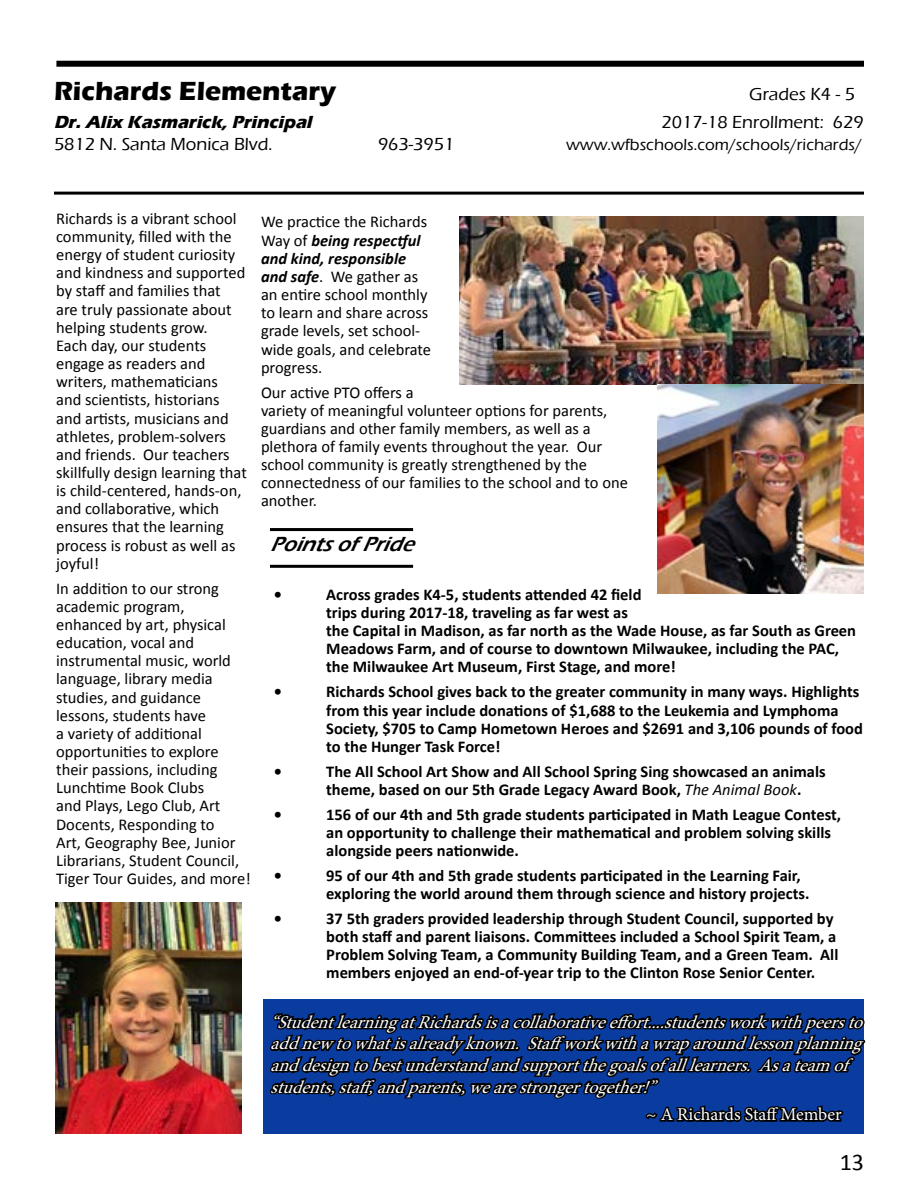
<style>
.page{position:relative;width:918px;height:1188px;background:#fff}
.page>*{position:absolute;margin:0;border:0;box-sizing:border-box;transform-origin:0 0}
.t1{font:700 27px "Eras ITC";color:#000}
.t2{font:24px "Calibri";color:#000}
.t3{font:italic 600 21px "Eras ITC";color:#000}
.t4{font:italic 18px/21.6px "Minion Pro";color:#fff}
.t5{font:500 18px "Eras ITC";color:#000}
.t6{font:italic 700 18px "Eras ITC";color:#000}
.t7{font:18px "Minion Pro";letter-spacing:-.005em;color:#fff}
.t8{font:16.5px/18.1px "Calibri";color:#000}
.t9{font:700 16.5px/18.1px "Calibri";color:#000}
.t10{font:500 16.5px "Eras ITC";color:#000}
.s1{font-weight:700;font-style:italic}
.s2{font-weight:400;font-style:italic}
</style>
<div class="page">
<svg style="left:267px;top:999px;width:599px;height:135px;background:#072a6f"></svg>
<div style="left:56px;top:61px;width:808px;height:6px;background:#000"></div>
<hr style="left:54px;top:192px;width:810px;height:3px;background:#000">
<img style="left:55px;top:903px;width:187px;height:231px">
<hr style="left:270px;top:528px;width:143px;height:3px;background:#000">
<hr style="left:270px;top:565px;width:143px;height:3px;background:#000">
<img style="left:459px;top:216px;width:405px;height:168px">
<img style="left:657px;top:384px;width:206px;height:210px">
<h1 class="t1" style="left:54px;top:75px;width:284px">Richards Elementary</h1>
<p class="t5" style="left:749px;top:84px;width:107px">Grades K4 - 5</p>
<p class="t6" style="left:54px;top:112px;width:263px">Dr.Alix Kasmarick,Principal</p>
<p class="t5" style="left:662px;top:112px;width:204px">2017-18 Enrollment: 629</p>
<p class="t5" style="left:54px;top:134px;width:220px">5812 N. Santa Monica Blvd.</p>
<p class="t5" style="left:378px;top:134px;width:78px">963-3951</p>
<p class="t10" style="left:566px;top:135px;width:297px">www.wfbschools.com/schools/richards/</p>
<p class="t8" style="left:56px;top:209px;width:192px">Richards is a vibrant school community, filled with the energy of student curiosity and kindness and supported by staff and families that<br>are truly passionate about helping students grow.<br>Each day, our students engage as readers and writers, mathematicians and scientists, historians and artists, musicians and athletes, problem-solvers and friends. Our teachers skillfully design learning that is child-centered, hands-on, and collaborative, which ensures that the learning process is robust as well as joyful!</p>
<p class="t8" style="left:56px;top:578px;width:196px">In addition to our strong academic program, enhanced by art, physical education, vocal and instrumental music, world language, library media studies, and guidance lessons, students have<br>a variety of additional opportunities to explore their passions, including<br>Lunchtime Book Clubs<br>and Plays, Lego Club, Art<br>Docents, Responding to<br>Art, Geography Bee, Junior<br>Librarians, Student Council,<br>Tiger Tour Guides, and more!</p>
<p class="t8" style="left:261px;top:212px;width:172px">We practice the Richards<br>Way of <span class="s1">being respectful and kind, responsible and safe</span>. We gather as an entire school monthly to learn and share across grade levels, set school&shy;wide goals, and celebrate progress.</p>
<p class="t8" style="left:261px;top:382px;width:368px">Our active PTO offers a<br>variety of meaningful volunteer options for parents, guardians and other family members, as well as a plethora of family events throughout the year. Our school community is greatly strengthened by the connectedness of our families to the school and to one another.</p>
<p class="t3" style="left:270px;top:532px;width:154px">PointsofPride</p>
<p class="t9" style="left:274px;top:585px;width:10px">•</p>
<p class="t9" style="left:326px;top:585px;width:531px">Across grades K4-5, students attended 42 field<br>trips during 2017-18, traveling as far west as<br>the Capital in Madison, as far north as the Wade House, as far South as Green Meadows Farm, and of course to downtown Milwaukee, including the PAC, the Milwaukee Art Museum, First Stage, and more!</p>
<p class="t9" style="left:274px;top:682px;width:10px">•</p>
<p class="t9" style="left:326px;top:682px;width:538px">Richards School gives back to the greater community in many ways. Highlights from this year include donations of $1,688 to the Leukemia and Lymphoma Society, $705 to Camp Hometown Heroes and $2691 and 3,106 pounds of food to the Hunger Task Force!</p>
<p class="t9" style="left:274px;top:761px;width:10px">•</p>
<p class="t9" style="left:326px;top:761px;width:501px">The All School Art Show and All School Spring Sing showcased an animals theme, based on our 5th Grade Legacy Award Book, <span class="s2">The Animal Book</span>.</p>
<p class="t9" style="left:274px;top:804px;width:10px">•</p>
<p class="t9" style="left:326px;top:804px;width:516px">156 of our 4th and 5th grade students participated in Math League Contest, an opportunity to challenge their mathematical and problem solving skills alongside peers nationwide.</p>
<p class="t9" style="left:274px;top:866px;width:10px">•</p>
<p class="t9" style="left:326px;top:866px;width:485px">95 of our 4th and 5th grade students participated in the Learning Fair, exploring the world around them through science and history projects.</p>
<p class="t9" style="left:274px;top:909px;width:10px">•</p>
<p class="t9" style="left:326px;top:909px;width:514px">37 5th graders provided leadership through Student Council, supported by both staff and parent liaisons. Committees included a School Spirit Team, a Problem Solving Team, a Community Building Team, and a Green Team. All members enjoyed an end-of-year trip to the Clinton Rose Senior Center.</p>
<p class="t4" style="left:270px;top:1011px;width:602px">“StudentlearningatRichardsisacollaborativeeffort....studentsworkwithpeersto addnewtowhatisalreadyknown.Staffworkwithawraparoundlessonplanning anddesigntobestunderstandandsupportthegoalsof alllearners.Asateamof students,staff,andparents,wearestrongertogether!”</p>
<p class="t7" style="left:646px;top:1102px;width:197px">~ A Richards Staff Member</p>
<h2 class="t2" style="left:840px;top:1147px;width:26px">13</h2>
</div>
